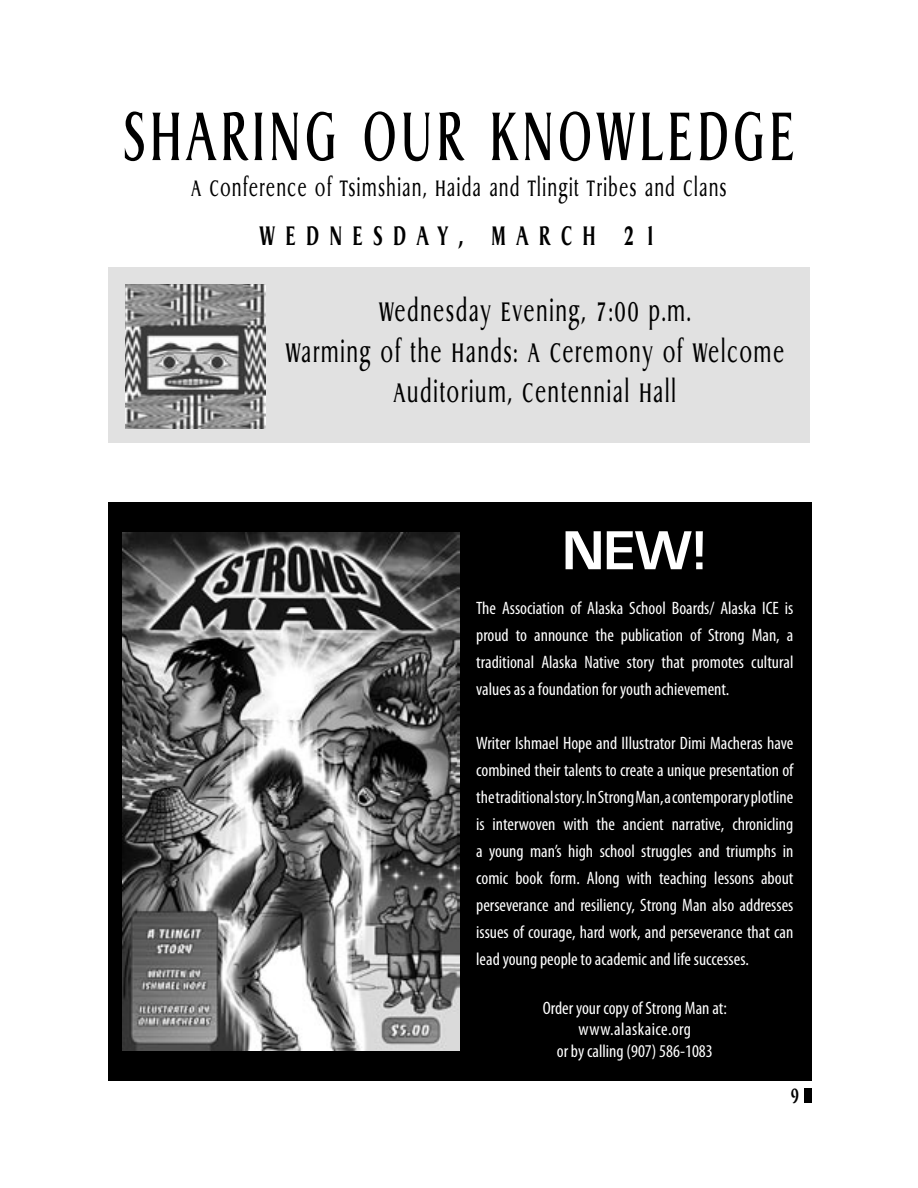
<style>
.page{position:relative;width:918px;height:1188px;background:#fff}
.page>*{position:absolute;margin:0;border:0;box-sizing:border-box;transform-origin:0 0}
.t1{font:69px "Griffon Cond";letter-spacing:.075em;color:#000}
.t2{font:700 57px "Eurostile";color:#fff}
.t3{font:27px "Griffon Cond";letter-spacing:.075em;color:#000}
.head1{font:700 27px "Griffon Cond";letter-spacing:.4em;color:#000}
.t4{font:22.5px "Griffon Cond";letter-spacing:.075em;color:#000}
.number{font:700 21px "Griffon Cond";color:#000}
.t5{font:condensed 18px/27px "Myriad Pro";color:#fff;text-align:justify}
.t6{font:condensed 18px "Myriad Pro";letter-spacing:.025em;color:#fff}
</style>
<div class="page">
<div style="left:108px;top:267px;width:702px;height:176px;background:#e1e1e1"></div>
<div style="left:108px;top:502px;width:703px;height:579px;background:#000"></div>
<img style="left:125px;top:284px;width:140px;height:145px">
<img style="left:123px;top:533px;width:336px;height:517px">
<div style="left:804px;top:1088px;width:7px;height:15px;background:#000"></div>
<p class="t1" style="left:124px;top:88px;width:672px">SHARING OUR KNOWLEDGE</p>
<p class="t4" style="left:192px;top:173px;width:536px">A Conference of Tsimshian, Haida and Tlingit Tribes and Clans</p>
<p class="head1" style="left:259px;top:217px;width:398px">WEDNESDAY, MARCH 21</p>
<p class="t3" style="left:379px;top:293px;width:313px">Wednesday Evening, 7:00 p.m.</p>
<p class="t3" style="left:286px;top:334px;width:500px">Warming of the Hands: A Ceremony of Welcome</p>
<p class="t3" style="left:394px;top:374px;width:284px">Auditorium, Centennial Hall</p>
<p class="t2" style="left:562px;top:519px;width:147px">NEW!</p>
<p class="t5" style="left:476px;top:595px;width:319px">The Association of Alaska School Boards/ Alaska ICE is proud to announce the publication of Strong Man, a traditional Alaska Native story that promotes cultural values as a foundation for youth achievement.</p>
<p class="t5" style="left:476px;top:730px;width:319px">Writer Ishmael Hope and Illustrator Dimi Macheras have combined their talents to create a unique presentation of the traditional story. In Strong Man, a contemporary plotline is interwoven with the ancient narrative, chronicling a young man’s high school struggles and triumphs in comic book form. Along with teaching lessons about perseverance and resiliency, Strong Man also addresses issues of courage, hard work, and perseverance that can lead young people to academic and life successes.</p>
<p class="t5" style="left:543px;top:995px;width:186px">Order your copy of Strong Man at:</p>
<p class="t6" style="left:578px;top:1020px;width:114px">www.alaskaice.org</p>
<p class="t5" style="left:557px;top:1038px;width:158px">or by calling (907) 586-1083</p>
<p class="number" style="left:791px;top:1081px;width:10px">9</p>
</div>
